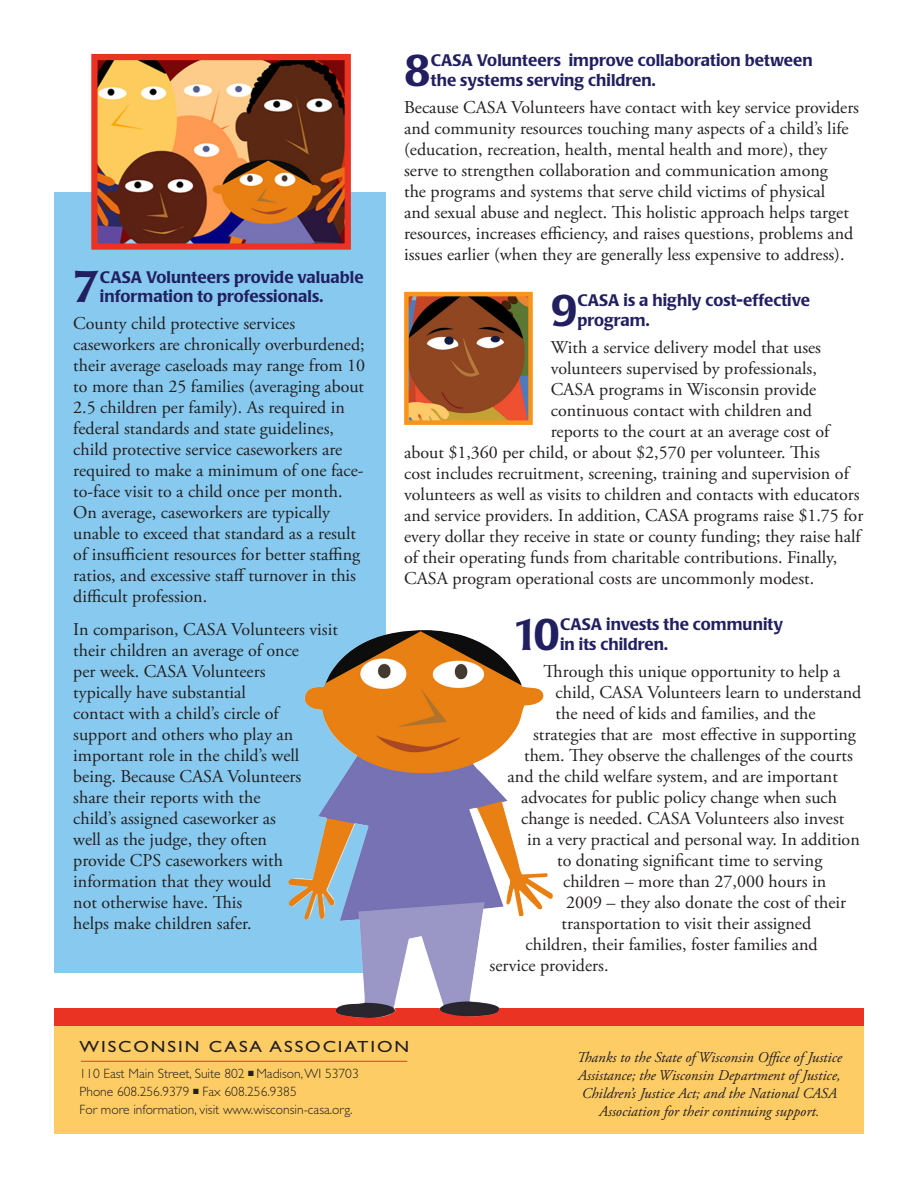
<style>
.page{position:relative;width:918px;height:1188px;background:#fff}
.page>*{position:absolute;margin:0;border:0;box-sizing:border-box;transform-origin:0 0}
.Reason_subhead{font:500 43.95px "Poppl Laudatio";color:#211f60}
.Body_text{font:18px/21px "Adobe Garamond Pro";color:#231f20}
.Reason_subhead-2{font:500 16.5px/19.5px "Poppl Laudatio";letter-spacing:.005em;color:#211f60}
.Subhead_2{font:16.2px "Gill Sans";letter-spacing:.1em;color:#231f20;scale:1.17 1}
.Body_text-2{font:italic 15px/18px "Adobe Garamond Pro";color:#231f20;text-align:center}
.Body_text-3{font:300 13.5px "Gill Sans";color:#231f20}
</style>
<div class="page">
<div style="left:54px;top:192px;width:331px;height:781px;background:#88caef"></div>
<div style="left:54px;top:1026px;width:810px;height:108px;background:#fecc65"></div>
<div style="left:54px;top:1008px;width:810px;height:18px;background:#eb3323"></div>
<img style="left:409px;top:297px;width:119px;height:123px">
<div style="left:404px;top:292px;width:129px;height:133px;border:4px solid #f7951d"></div>
<hr style="left:81px;top:1061px;width:326px;height:1px;background:#eb3323">
<img style="left:98px;top:61px;width:246px;height:182px">
<div style="left:91px;top:54px;width:260px;height:196px;border:6px solid #eb3323"></div>
<img style="left:288px;top:630px;width:265px;height:388px">
<p class="Reason_subhead" style="left:73px;top:262px;width:28px">7</p>
<p class="Reason_subhead-2" style="left:100px;top:268px;width:265px">CASA Volunteers provide valuable information to professionals.</p>
<p class="Body_text" style="left:73px;top:314px;width:294px">County child protective services caseworkers are chronically overburdened; their average caseloads may range from 10 to more than 25 families (averaging about 2.5 children per family). As required in federal standards and state guidelines, child protective service caseworkers are required to make a minimum of one face&shy;to-face visit to a child once per month.<br>On average, caseworkers are typically unable to exceed that standard as a result of insufficient resources for better staffing ratios, and excessive staff turnover in this difficult profession.</p>
<p class="Body_text" style="left:73px;top:620px;width:266px">In comparison, CASA Volunteers visit their children an average of once<br>per week. CASA Volunteers<br>typically have substantial<br>contact with a child’s circle of<br>support and others who play an important role in the child’s well being. Because CASA Volunteers share their reports with the<br>child’s assigned caseworker as<br>well as the judge, they often<br>provide CPS caseworkers with information that they would<br>not otherwise have. This<br>helps make children safer.</p>
<p class="Reason_subhead" style="left:404px;top:45px;width:28px">8</p>
<p class="Reason_subhead-2" style="left:431px;top:51px;width:384px">CASA Volunteers improve collaboration between the systems serving children.</p>
<p class="Body_text" style="left:404px;top:97px;width:456px">Because CASA Volunteers have contact with key service providers and community resources touching many aspects of a child’s life (education, recreation, health, mental health and more), they serve to strengthen collaboration and communication among<br>the programs and systems that serve child victims of physical<br>and sexual abuse and neglect. This holistic approach helps target resources, increases efficiency, and raises questions, problems and issues earlier (when they are generally less expensive to address).</p>
<p class="Reason_subhead" style="left:551px;top:285px;width:28px">9</p>
<p class="Reason_subhead-2" style="left:578px;top:291px;width:234px">CASA is a highly cost-effective program.</p>
<p class="Body_text" style="left:551px;top:337px;width:272px">With a service delivery model that uses</p>
<p class="Body_text" style="left:551px;top:358px;width:268px">volunteers supervised by professionals,</p>
<p class="Body_text" style="left:551px;top:379px;width:267px">CASA programs in Wisconsin provide</p>
<p class="Body_text" style="left:551px;top:400px;width:263px">continuous contact with children and</p>
<p class="Body_text" style="left:551px;top:421px;width:280px">reports to the court at an average cost of</p>
<p class="Body_text" style="left:404px;top:442px;width:417px">about $1,360 per child, or about $2,570 per volunteer. This</p>
<p class="Body_text" style="left:404px;top:463px;width:446px">cost includes recruitment, screening, training and supervision of</p>
<p class="Body_text" style="left:404px;top:484px;width:457px">volunteers as well as visits to children and contacts with educators</p>
<p class="Body_text" style="left:404px;top:505px;width:461px">and service providers. In addition, CASA programs raise $1.75 for</p>
<p class="Body_text" style="left:404px;top:526px;width:458px">every dollar they receive in state or county funding; they raise half</p>
<p class="Body_text" style="left:404px;top:547px;width:435px">of their operating funds from charitable contributions. Finally,</p>
<p class="Body_text" style="left:404px;top:568px;width:412px">CASA program operational costs are uncommonly modest.</p>
<p class="Reason_subhead" style="left:512px;top:609px;width:49px">10</p>
<p class="Reason_subhead-2" style="left:560px;top:615px;width:224px">CASA invests the community in its children.</p>
<p class="Body_text" style="left:544px;top:661px;width:298px">Through this unique opportunity to help a</p>
<p class="Body_text" style="left:556px;top:682px;width:307px">child, CASA Volunteers learn to understand</p>
<p class="Body_text" style="left:556px;top:703px;width:262px">the need of kids and families, and the</p>
<p class="Body_text" style="left:533px;top:724px;width:324px">strategies that are most effective in supporting</p>
<p class="Body_text" style="left:524px;top:745px;width:330px">them. They observe the challenges of the courts</p>
<p class="Body_text" style="left:508px;top:766px;width:332px">and the child welfare system, and are important</p>
<p class="Body_text" style="left:521px;top:787px;width:317px">advocates for public policy change when such</p>
<p class="Body_text" style="left:521px;top:808px;width:325px">change is needed. CASA Volunteers also invest</p>
<p class="Body_text" style="left:527px;top:829px;width:334px">in a very practical and personal way. In addition</p>
<p class="Body_text" style="left:557px;top:850px;width:267px">to donating significant time to serving</p>
<p class="Body_text" style="left:563px;top:871px;width:265px">children – more than 27,000 hours in</p>
<p class="Body_text" style="left:566px;top:892px;width:282px">2009 – they also donate the cost of their</p>
<p class="Body_text" style="left:562px;top:913px;width:251px">transportation to visit their assigned</p>
<p class="Body_text" style="left:526px;top:934px;width:293px">children, their families, foster families and</p>
<p class="Body_text" style="left:490px;top:955px;width:120px">service providers.</p>
<p class="Subhead_2" style="left:80px;top:1037px;width:283px">WISCONSIN CASA ASSOCIATION</p>
<p class="Body_text-3" style="left:80px;top:1066px;width:281px">110 East Main Street, Suite 802 ■ Madison, WI 53703</p>
<p class="Body_text-3" style="left:80px;top:1084px;width:219px">Phone 608.256.9379 ■ Fax 608.256.9385</p>
<p class="Body_text-3" style="left:80px;top:1102px;width:275px">For more information, visit www.wisconsin-casa.org.</p>
<p class="Body_text-2" style="left:577px;top:1049px;width:267px">Thanks to the State of Wisconsin Office of Justice Assistance; the Wisconsin Department of Justice, Children’s Justice Act; and the National CASA Association for their continuing support.</p>
</div>
